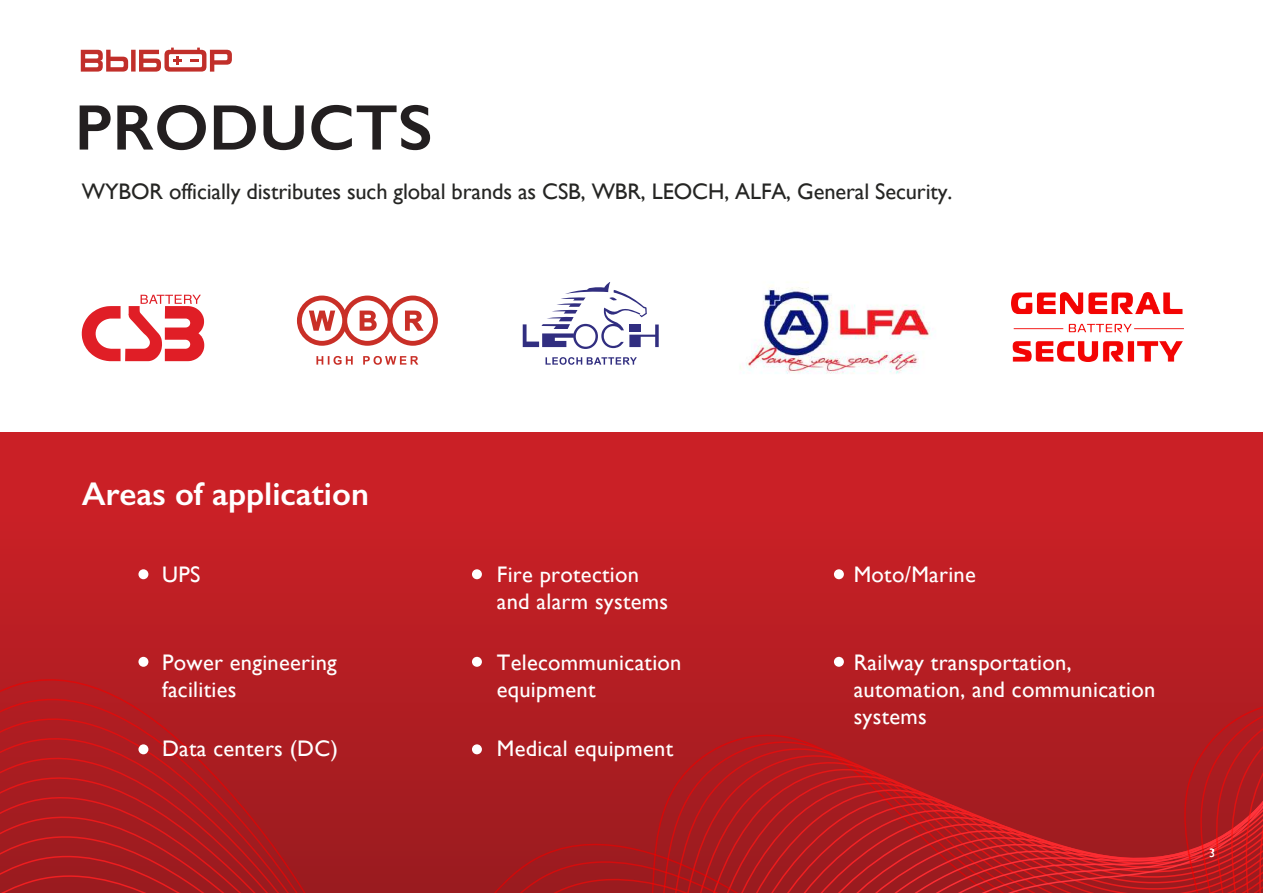
<style>
.page{position:relative;width:1263px;height:893px;background:#fff}
.page>*{position:absolute;margin:0;border:0;box-sizing:border-box;transform-origin:0 0}
.t1{font:600 64.65px "Gill Sans";color:#231f20}
.t2{font:600 33px "Gill Sans";color:#fff}
.t3{font:22.5px/27px "Gill Sans";letter-spacing:.015em;color:#fff}
.t4{font:22.5px "Gill Sans";letter-spacing:-.005em;color:#252523}
.t5{font:12px "Gill Sans";color:#fff}
</style>
<div class="page">
<div style="left:0;top:432px;width:1263px;height:461px;background:linear-gradient(to bottom,#d12127,#9b1b20)"></div>
<img style="left:1011px;top:292px;width:173px;height:69px">
<svg style="left:523px;top:282px;width:136px;height:67px"></svg>
<svg style="left:545px;top:357px;width:92px;height:8px"></svg>
<svg style="left:82px;top:295px;width:122px;height:66px"></svg>
<svg style="left:297px;top:296px;width:141px;height:50px"></svg>
<svg style="left:316px;top:356px;width:102px;height:9px"></svg>
<svg style="left:81px;top:48px;width:151px;height:24px"></svg>
<div style="left:138px;top:569px;width:10px;height:10px;background:#fff;border-radius:50%"></div>
<div style="left:138px;top:657px;width:10px;height:10px;background:#fff;border-radius:50%"></div>
<div style="left:472px;top:569px;width:10px;height:10px;background:#fff;border-radius:50%"></div>
<div style="left:834px;top:569px;width:10px;height:10px;background:#fff;border-radius:50%"></div>
<svg style="left:0;top:685px;width:380px;height:208px;background:#aa1b20"></svg>
<svg style="left:561px;top:578px;width:702px;height:315px;background:#b21d21"></svg>
<img style="left:740px;top:282px;width:192px;height:92px">
<h1 class="t1" style="left:75px;top:89px;width:359px">PRODUCTS</h1>
<p class="t4" style="left:82px;top:178px;width:872px">WYBOR officially distributes such global brands as CSB, WBR, LEOCH, ALFA, General Security.</p>
<h2 class="t2" style="left:82px;top:474px;width:289px">Areas of application</h2>
<p class="t3" style="left:162px;top:561px;width:40px">UPS</p>
<p class="t3" style="left:497px;top:561px;width:173px">Fire protection and alarm systems</p>
<p class="t3" style="left:162px;top:648px;width:176px">Power engineering facilities</p>
<p class="t3" style="left:497px;top:648px;width:186px">Telecommunication equipment</p>
<p class="t3" style="left:162px;top:734px;width:177px">Data centers (DC)</p>
<p class="t3" style="left:497px;top:734px;width:178px">Medical equipment</p>
<p class="t3" style="left:854px;top:561px;width:124px">Moto/Marine</p>
<p class="t3" style="left:854px;top:648px;width:303px">Railway transportation, automation, and communication systems</p>
<p class="t5" style="left:1209px;top:845px;width:7px">3</p>
</div>
